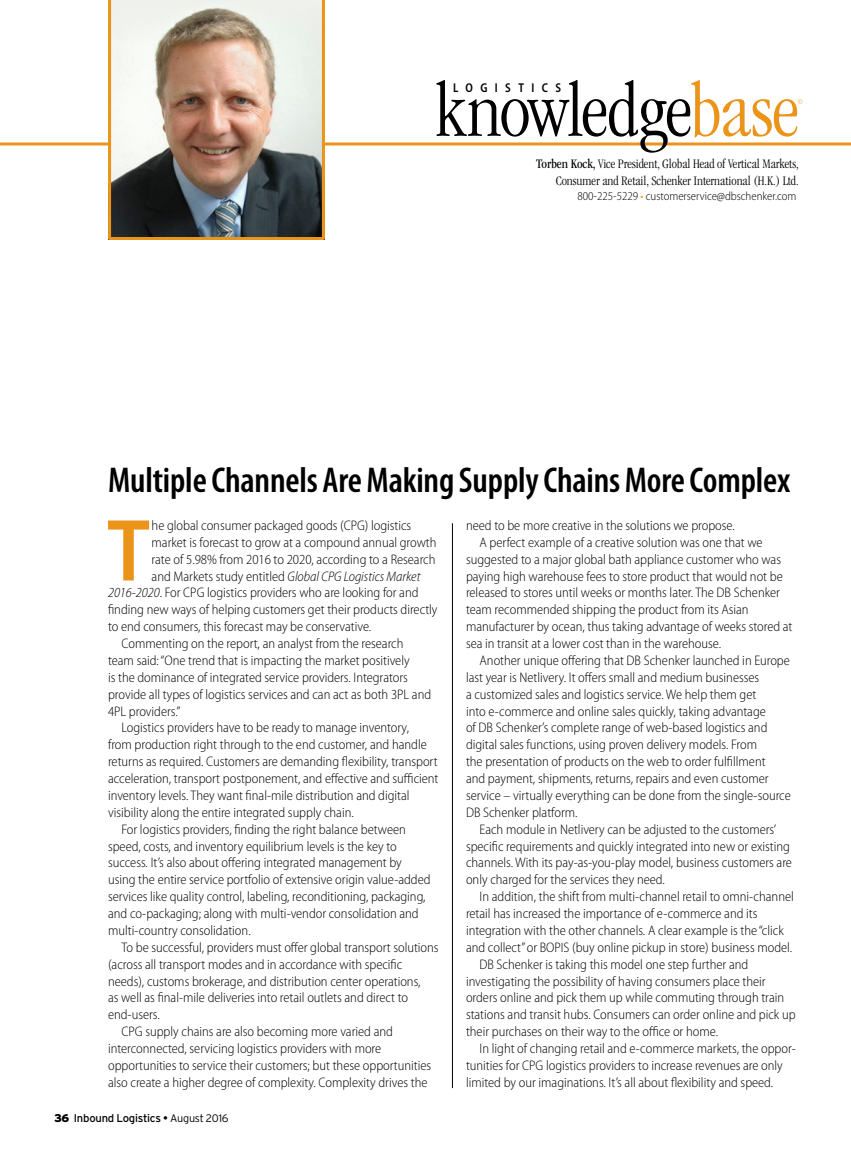
<style>
.page{position:relative;width:851px;height:1161px;background:#fff}
.page>*{position:absolute;margin:0;border:0;box-sizing:border-box;transform-origin:0 0}
.t1{font:600 semi-condensed 88.95px "Myriad Pro";color:#eb941a}
.t2{font:300 condensed 78.75px "ITC Garamond Std";letter-spacing:-.015em;color:#000}
.t3{font:600 condensed 36px "Myriad Pro";letter-spacing:-.005em;color:#000}
.t4{font:300 semi-condensed 13.8px "Myriad Pro";color:#000}
.t5{font:italic 300 semi-condensed 13.8px "Myriad Pro";color:#000}
.t6{font:300 condensed 13.5px/16.8px "ITC Garamond Std";color:#000;text-align:right}
.t7{font:600 semi-condensed 12.75px "Myriad Pro";letter-spacing:.63em;color:#000;scale:.92 1}
.t8{font:300 semi-condensed 12px "Myriad Pro";color:#000}
.t9{font:11.25px "Interstate";letter-spacing:-.025em;color:#000}
.t10{font:300 7.65px "Myriad Pro";color:#eb941a}
.s1{color:#eb941a}
.s2{font-weight:400}
.s3{font-style:normal}
.s4{font-style:italic}
.s5{font-weight:900}
.s6{font-weight:300;font-size:10.8px}
</style>
<div class="page">
<svg style="left:0;top:142px;width:850px;height:4px;background:#efae52"></svg>
<hr style="left:452px;top:523px;width:1px;height:565px;background:#000">
<img style="left:108px;top:0;width:217px;height:240px">
<h2 class="t2" style="left:435px;top:67px;width:365px">knowledge<span class="s1">base</span></h2>
<p class="t7" style="left:453px;top:80px;width:119px">LOGISTICS</p>
<p class="t10" style="left:797px;top:97px;width:7px">©</p>
<p class="t6" style="left:536px;top:156px;width:264px"><span class="s2">Torben Kock,</span> Vice President, Global Head of Vertical Markets,<br>Consumer and Retail, Schenker International (H.K.) Ltd.</p>
<p class="t8" style="left:577px;top:189px;width:220px">800-225-5229 <span class="s1">•</span> customerservice@dbschenker.com</p>
<h3 class="t3" style="left:108px;top:458px;width:683px">Multiple Channels Are Making Supply Chains More Complex</h3>
<h1 class="t1" style="left:107px;top:495px;width:44px">T</h1>
<p class="t4" style="left:152px;top:517px;width:261px">he global consumer packaged goods (CPG) logistics</p>
<p class="t4" style="left:466px;top:517px;width:270px">need to be more creative in the solutions we propose.</p>
<p class="t4" style="left:479px;top:534px;width:284px">A perfect example of a creative solution was one that we</p>
<p class="t4" style="left:466px;top:551px;width:316px">suggested to a major global bath appliance customer who was</p>
<p class="t4" style="left:466px;top:568px;width:318px">paying high warehouse fees to store product that would not be</p>
<p class="t4" style="left:466px;top:585px;width:315px">released to stores until weeks or months later. The DB Schenker</p>
<p class="t4" style="left:466px;top:601px;width:284px">team recommended shipping the product from its Asian</p>
<p class="t4" style="left:466px;top:618px;width:328px">manufacturer by ocean, thus taking advantage of weeks stored at</p>
<p class="t4" style="left:466px;top:635px;width:256px">sea in transit at a lower cost than in the warehouse.</p>
<p class="t4" style="left:479px;top:652px;width:312px">Another unique offering that DB Schenker launched in Europe</p>
<p class="t4" style="left:466px;top:669px;width:295px">last year is Netlivery. It offers small and medium businesses</p>
<p class="t4" style="left:466px;top:686px;width:292px">a customized sales and logistics service. We help them get</p>
<p class="t4" style="left:466px;top:703px;width:301px">into e-commerce and online sales quickly, taking advantage</p>
<p class="t4" style="left:466px;top:720px;width:303px">of DB Schenker’s complete range of web-based logistics and</p>
<p class="t4" style="left:466px;top:736px;width:292px">digital sales functions, using proven delivery models. From</p>
<p class="t4" style="left:466px;top:753px;width:301px">the presentation of products on the web to order fulfillment</p>
<p class="t4" style="left:466px;top:770px;width:304px">and payment, shipments, returns, repairs and even customer</p>
<p class="t4" style="left:466px;top:787px;width:326px">service – virtually everything can be done from the single-source</p>
<p class="t4" style="left:466px;top:804px;width:113px">DB Schenker platform.</p>
<p class="t4" style="left:479px;top:821px;width:298px">Each module in Netlivery can be adjusted to the customers’</p>
<p class="t4" style="left:466px;top:838px;width:325px">specific requirements and quickly integrated into new or existing</p>
<p class="t4" style="left:466px;top:855px;width:327px">channels. With its pay-as-you-play model, business customers are</p>
<p class="t4" style="left:466px;top:871px;width:200px">only charged for the services they need.</p>
<p class="t4" style="left:479px;top:888px;width:316px">In addition, the shift from multi-channel retail to omni-channel</p>
<p class="t4" style="left:466px;top:905px;width:293px">retail has increased the importance of e-commerce and its</p>
<p class="t4" style="left:466px;top:922px;width:319px">integration with the other channels. A clear example is the “click</p>
<p class="t4" style="left:466px;top:939px;width:327px">and collect” or BOPIS (buy online pickup in store) business model.</p>
<p class="t4" style="left:479px;top:956px;width:270px">DB Schenker is taking this model one step further and</p>
<p class="t4" style="left:466px;top:973px;width:301px">investigating the possibility of having consumers place their</p>
<p class="t4" style="left:466px;top:990px;width:320px">orders online and pick them up while commuting through train</p>
<p class="t4" style="left:466px;top:1006px;width:331px">stations and transit hubs. Consumers can order online and pick up</p>
<p class="t4" style="left:466px;top:1023px;width:253px">their purchases on their way to the office or home.</p>
<p class="t4" style="left:479px;top:1040px;width:318px">In light of changing retail and e-commerce markets, the oppor-</p>
<p class="t4" style="left:466px;top:1057px;width:318px">tunities for CPG logistics providers to increase revenues are only</p>
<p class="t4" style="left:466px;top:1074px;width:309px">limited by our imaginations. It’s all about flexibility and speed.</p>
<p class="t4" style="left:152px;top:534px;width:286px">market is forecast to grow at a compound annual growth</p>
<p class="t4" style="left:152px;top:551px;width:285px">rate of 5.98% from 2016 to 2020, according to a Research</p>
<p class="t5" style="left:152px;top:568px;width:270px"><span class="s3">and Markets study entitled</span> Global CPG Logistics Market</p>
<p class="t4" style="left:108px;top:585px;width:312px"><span class="s4">2016-2020</span>. For CPG logistics providers who are looking for and</p>
<p class="t4" style="left:108px;top:601px;width:331px">finding new ways of helping customers get their products directly</p>
<p class="t4" style="left:108px;top:618px;width:265px">to end consumers, this forecast may be conservative.</p>
<p class="t4" style="left:122px;top:635px;width:283px">Commenting on the report, an analyst from the research</p>
<p class="t4" style="left:108px;top:652px;width:303px">team said: “One trend that is impacting the market positively</p>
<p class="t4" style="left:108px;top:669px;width:301px">is the dominance of integrated service providers. Integrators</p>
<p class="t4" style="left:108px;top:686px;width:325px">provide all types of logistics services and can act as both 3PL and</p>
<p class="t4" style="left:108px;top:703px;width:74px">4PL providers.”</p>
<p class="t4" style="left:122px;top:720px;width:289px">Logistics providers have to be ready to manage inventory,</p>
<p class="t4" style="left:108px;top:736px;width:320px">from production right through to the end customer, and handle</p>
<p class="t4" style="left:108px;top:753px;width:331px">returns as required. Customers are demanding flexibility, transport</p>
<p class="t4" style="left:108px;top:770px;width:332px">acceleration, transport postponement, and effective and sufficient</p>
<p class="t4" style="left:108px;top:787px;width:303px">inventory levels. They want final-mile distribution and digital</p>
<p class="t4" style="left:108px;top:804px;width:247px">visibility along the entire integrated supply chain.</p>
<p class="t4" style="left:122px;top:821px;width:286px">For logistics providers, finding the right balance between</p>
<p class="t4" style="left:108px;top:838px;width:290px">speed, costs, and inventory equilibrium levels is the key to</p>
<p class="t4" style="left:108px;top:855px;width:295px">success. It’s also about offering integrated management by</p>
<p class="t4" style="left:108px;top:871px;width:324px">using the entire service portfolio of extensive origin value-added</p>
<p class="t4" style="left:108px;top:888px;width:319px">services like quality control, labeling, reconditioning, packaging,</p>
<p class="t4" style="left:108px;top:905px;width:312px">and co-packaging; along with multi-vendor consolidation and</p>
<p class="t4" style="left:108px;top:922px;width:144px">multi-country consolidation.</p>
<p class="t4" style="left:122px;top:939px;width:318px">To be successful, providers must offer global transport solutions</p>
<p class="t4" style="left:108px;top:956px;width:296px">(across all transport modes and in accordance with specific</p>
<p class="t4" style="left:108px;top:973px;width:314px">needs), customs brokerage, and distribution center operations,</p>
<p class="t4" style="left:108px;top:990px;width:302px">as well as final-mile deliveries into retail outlets and direct to</p>
<p class="t4" style="left:108px;top:1006px;width:53px">end-users.</p>
<p class="t4" style="left:122px;top:1023px;width:273px">CPG supply chains are also becoming more varied and</p>
<p class="t4" style="left:108px;top:1040px;width:275px">interconnected, servicing logistics providers with more</p>
<p class="t4" style="left:108px;top:1057px;width:325px">opportunities to service their customers; but these opportunities</p>
<p class="t4" style="left:108px;top:1074px;width:321px">also create a higher degree of complexity. Complexity drives the</p>
<p class="t9" style="left:54px;top:1112px;width:176px"><span class="s5">36</span> Inbound Logistics • <span class="s6">August 2016</span></p>
</div>
